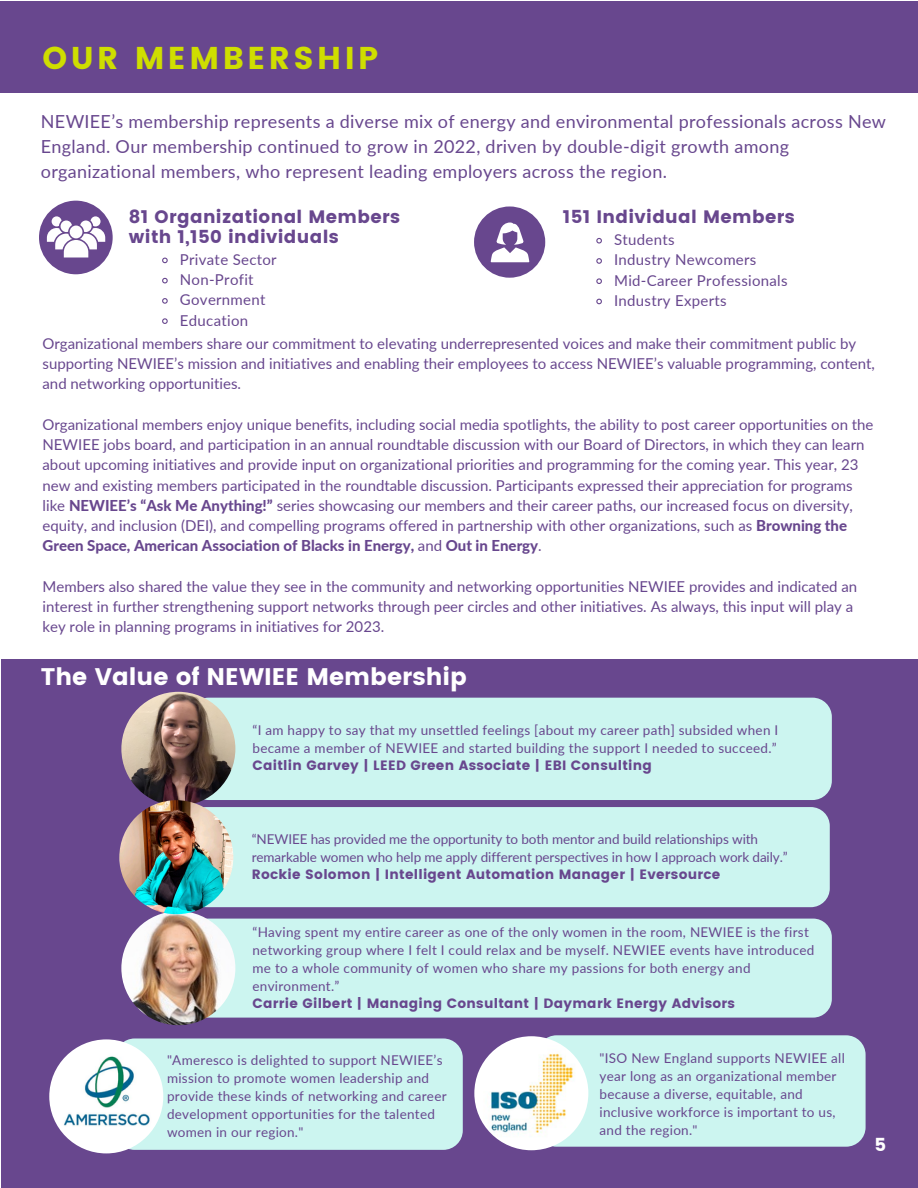
<style>
.page{position:relative;width:918px;height:1188px;background:#fff}
.page>*{position:absolute;margin:0;border:0;box-sizing:border-box;transform-origin:0 0}
.t1{font:31.5px "Poppins";letter-spacing:.11em;color:#cfde00}
.t2{font:24px "Poppins";color:#fff}
.t3{font:18px/24.8px "Lato";letter-spacing:.015em;color:#68478e}
.t4{font:18px/20.2px "Poppins";letter-spacing:.02em;color:#68478e}
.t5{font:18px "Poppins";color:#fff}
.t6{font:15px/20.2px "Lato";color:#68478e}
.t7{font:15px/20.2px "Lato";letter-spacing:.02em;color:#68478e}
.t8{font:13.5px/18px "Lato";letter-spacing:.02em;color:#68478e}
.t9{font:13.5px "Poppins";letter-spacing:.02em;color:#68478e}
.t10{font:13.5px/18px "Lato";letter-spacing:-.005em;color:#68478e}
.s1{font-weight:800}
</style>
<div class="page">
<div style="left:1px;top:659px;width:917px;height:529px;background:#68478e"></div>
<div style="left:0;top:1px;width:918px;height:91px;background:#68478e"></div>
<div style="left:115px;top:1038px;width:348px;height:112px;background:#ccf5f0;border-radius:19px"></div>
<div style="left:537px;top:1035px;width:329px;height:112px;background:#ccf5f0;border-radius:19px"></div>
<img style="left:49px;top:1039px;width:114px;height:114px;border-radius:50%">
<img style="left:474px;top:1036px;width:114px;height:114px;border-radius:50%">
<div style="left:39px;top:201px;width:74px;height:73px;background:#68478e;border-radius:50%"></div>
<svg style="left:47px;top:216px;width:58px;height:42px"></svg>
<div style="left:474px;top:206px;width:71px;height:72px;background:#68478e;border-radius:50%"></div>
<svg style="left:491px;top:223px;width:38px;height:39px"></svg>
<div style="left:190px;top:919px;width:642px;height:99px;background:#ccf5f0;border-radius:19px"></div>
<img style="left:121px;top:911px;width:114px;height:114px;border-radius:50%">
<div style="left:189px;top:698px;width:643px;height:102px;background:#ccf5f0;border-radius:19px"></div>
<img style="left:121px;top:692px;width:114px;height:114px;border-radius:50%">
<div style="left:187px;top:807px;width:643px;height:100px;background:#ccf5f0;border-radius:19px"></div>
<img style="left:119px;top:800px;width:114px;height:114px;border-radius:50%">
<svg style="left:596px;top:237px;width:6px;height:7px"></svg>
<svg style="left:596px;top:258px;width:6px;height:6px"></svg>
<svg style="left:596px;top:278px;width:6px;height:6px"></svg>
<svg style="left:596px;top:298px;width:6px;height:7px"></svg>
<svg style="left:162px;top:257px;width:6px;height:7px"></svg>
<svg style="left:162px;top:277px;width:6px;height:7px"></svg>
<svg style="left:162px;top:298px;width:6px;height:6px"></svg>
<svg style="left:162px;top:318px;width:6px;height:6px"></svg>
<h1 class="t1" style="left:43px;top:40px;width:337px">OUR MEMBERSHIP</h1>
<p class="t3" style="left:41px;top:109px;width:847px">NEWIEE’s membership represents a diverse mix of energy and environmental professionals across New<br>England. Our membership continued to grow in 2022, driven by double-digit growth among organizational members, who represent leading employers across the region.</p>
<p class="t4" style="left:129px;top:206px;width:273px">81 Organizational Members with 1,150 individuals</p>
<p class="t4" style="left:563px;top:206px;width:233px">151 Individual Members</p>
<p class="t7" style="left:614px;top:229px;width:175px">Students<br>Industry Newcomers<br>Mid-Career Professionals<br>Industry Experts</p>
<p class="t7" style="left:180px;top:249px;width:98px">Private Sector<br>Non-Profit<br>Government<br>Education</p>
<p class="t6" style="left:43px;top:333px;width:834px">Organizational members share our commitment to elevating underrepresented voices and make their commitment public by supporting NEWIEE’s mission and initiatives and enabling their employees to access NEWIEE’s valuable programming, content, and networking opportunities.</p>
<p class="t6" style="left:43px;top:414px;width:833px">Organizational members enjoy unique benefits, including social media spotlights, the ability to post career opportunities on the NEWIEE jobs board, and participation in an annual roundtable discussion with our Board of Directors, in which they can learn about upcoming initiatives and provide input on organizational priorities and programming for the coming year. This year, 23 new and existing members participated in the roundtable discussion. Participants expressed their appreciation for programs like <span class="s1">NEWIEE’s “Ask Me Anything!”</span> series showcasing our members and their career paths, our increased focus on diversity, equity, and inclusion (DEI), and compelling programs offered in partnership with other organizations, such as <span class="s1">Browning the Green Space, American Association of Blacks in Energy,</span> and <span class="s1">Out in Energy</span>.</p>
<p class="t6" style="left:43px;top:576px;width:816px">Members also shared the value they see in the community and networking opportunities NEWIEE provides and indicated an interest in further strengthening support networks through peer circles and other initiatives. As always, this input will play a key role in planning programs in initiatives for 2023.</p>
<h2 class="t2" style="left:41px;top:663px;width:428px">The Value of NEWIEE Membership</h2>
<p class="t8" style="left:253px;top:721px;width:527px">“I am happy to say that my unsettled feelings [about my career path] subsided when I became a member of NEWIEE and started building the support I needed to succeed.”</p>
<p class="t9" style="left:253px;top:758px;width:401px">Caitlin Garvey | LEED Green Associate | EBI Consulting</p>
<p class="t10" style="left:252px;top:829px;width:538px">“NEWIEE has provided me the opportunity to both mentor and build relationships with remarkable women who help me apply different perspectives in how I approach work daily.”</p>
<p class="t9" style="left:252px;top:866px;width:470px">Rockie Solomon | Intelligent Automation Manager | Eversource</p>
<p class="t8" style="left:253px;top:922px;width:563px">“Having spent my entire career as one of the only women in the room, NEWIEE is the first networking group where I felt I could relax and be myself. NEWIEE events have introduced me to a whole community of women who share my passions for both energy and environment.”</p>
<p class="t9" style="left:253px;top:995px;width:484px">Carrie Gilbert | Managing Consultant | Daymark Energy Advisors</p>
<p class="t8" style="left:167px;top:1050px;width:281px">"Ameresco is delighted to support NEWIEE’s mission to promote women leadership and provide these kinds of networking and career development opportunities for the talented women in our region."</p>
<p class="t8" style="left:600px;top:1049px;width:247px">"ISO New England supports NEWIEE all year long as an organizational member because a diverse, equitable, and inclusive workforce is important to us, and the region."</p>
<p class="t5" style="left:875px;top:1135px;width:13px">5</p>
</div>
